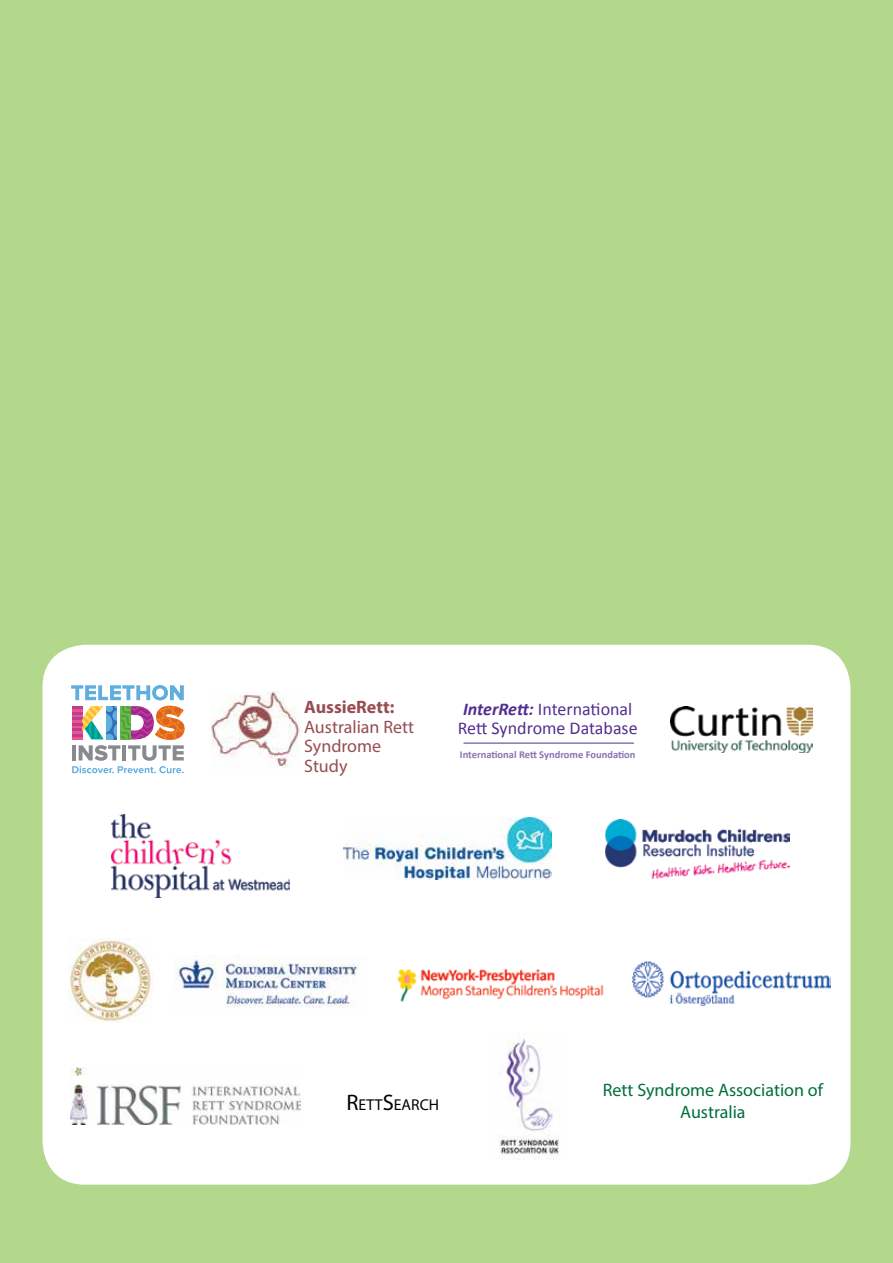
<style>
.page{position:relative;width:893px;height:1263px;background:#b4d88b}
.page>*{position:absolute;margin:0;border:0;box-sizing:border-box;transform-origin:0 0}
.t1{font:18px/19.5px "Calibri";color:#522e91}
.t2{font:18px/22.5px "Myriad Pro";color:#00703c;text-align:center}
.t3{font:18px/19.5px "Myriad Pro";color:#974d52}
.t4{font:700 18px "Myriad Pro";color:#974d52}
.t5{font:15.75px "Myriad Pro";color:#000}
.t6{font:700 10.5px "Calibri";color:#8872b4}
.s1{font-weight:700;font-style:italic}
.s2{font-size:22.5px}
</style>
<div class="page">
<div style="left:43px;top:645px;width:807px;height:540px;background:#fff;border-radius:43px"></div>
<img style="left:175px;top:955px;width:183px;height:53px">
<img style="left:397px;top:969px;width:207px;height:33px">
<svg style="left:71px;top:685px;width:113px;height:15px"></svg>
<svg style="left:72px;top:706px;width:113px;height:67px"></svg>
<img style="left:632px;top:962px;width:198px;height:43px">
<img style="left:69px;top:939px;width:83px;height:83px">
<img style="left:71px;top:1068px;width:229px;height:57px">
<img style="left:499px;top:1032px;width:60px;height:127px">
<img style="left:111px;top:814px;width:178px;height:84px">
<img style="left:606px;top:820px;width:183px;height:59px">
<img style="left:343px;top:817px;width:208px;height:63px">
<img style="left:670px;top:706px;width:142px;height:47px">
<img style="left:211px;top:691px;width:90px;height:76px">
<hr style="left:464px;top:743px;width:170px;height:1px;background:#522e91">
<p class="t4" style="left:304px;top:695px;width:92px">AussieRett:</p>
<p class="t3" style="left:304px;top:716px;width:111px">Australian Rett<br>Syndrome<br>Study</p>
<p class="t1" style="left:458px;top:698px;width:181px"><span class="s1">InterRett:</span> International<br>Rett Syndrome Database</p>
<p class="t6" style="left:460px;top:747px;width:177px">International Rett Syndrome Foundation</p>
<p class="t5" style="left:346px;top:1095px;width:94px"><span class="s2">R</span>ETT<span class="s2">S</span>EARCH</p>
<p class="t2" style="left:603px;top:1078px;width:222px">Rett Syndrome Association of<br>Australia</p>
</div>
